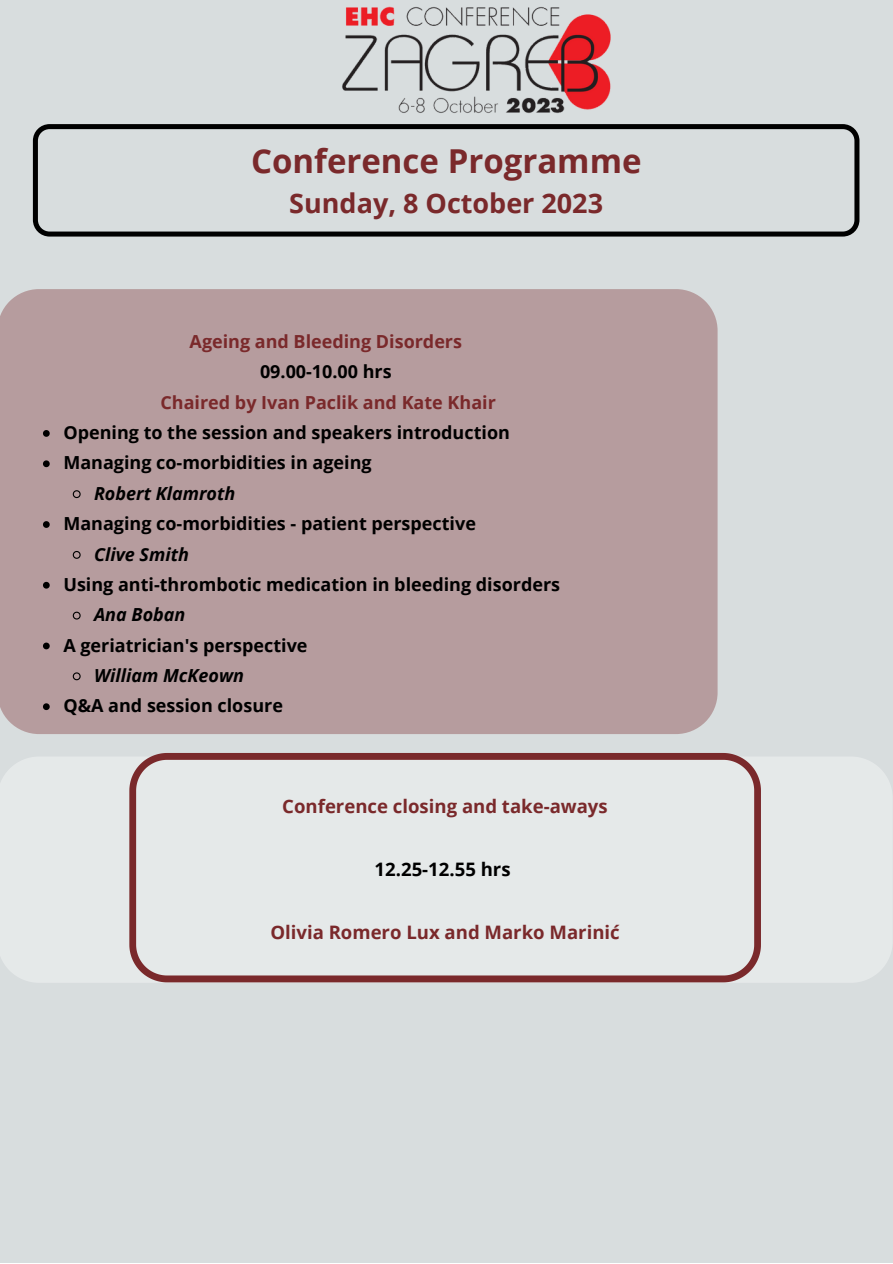
<style>
.page{position:relative;width:893px;height:1264px;background:#fff}
.page>*{position:absolute;margin:0;border:0;box-sizing:border-box;transform-origin:0 0}
.t1{font:700 33px "Open Sans";color:#7a292b}
.t2{font:700 27px "Open Sans";color:#7a292b}
.t3{font:700 18.6px "Open Sans";color:#7a292b}
.t4{font:700 18.6px "Open Sans";color:#000}
.t5{font:700 18px "Open Sans";color:#000}
.t6{font:700 18px "Open Sans";color:#7a292b}
.t7{font:italic 700 18px "Open Sans";color:#000}
</style>
<div class="page">
<div style="left:0;top:0;width:892px;height:1262px;background:#d8ddde"></div>
<img style="left:342px;top:6px;width:269px;height:107px">
<svg style="left:33px;top:124px;width:826px;height:112px"></svg>
<div style="left:0;top:289px;width:717px;height:445px;background:#b69c9e"></div>
<svg style="left:43px;top:430px;width:7px;height:7px"></svg>
<svg style="left:43px;top:460px;width:7px;height:7px"></svg>
<svg style="left:72px;top:489px;width:9px;height:10px"></svg>
<svg style="left:43px;top:521px;width:7px;height:7px"></svg>
<svg style="left:72px;top:550px;width:9px;height:9px"></svg>
<svg style="left:43px;top:582px;width:7px;height:6px"></svg>
<svg style="left:72px;top:611px;width:9px;height:9px"></svg>
<svg style="left:43px;top:642px;width:7px;height:7px"></svg>
<svg style="left:72px;top:671px;width:9px;height:10px"></svg>
<svg style="left:43px;top:703px;width:7px;height:7px"></svg>
<div style="left:0;top:757px;width:892px;height:225px;background:#e5e9e9"></div>
<svg style="left:129px;top:753px;width:631px;height:229px;fill:#e5e9e9"></svg>
<p class="t1" style="left:251px;top:138px;width:392px">Conference Programme</p>
<p class="t2" style="left:289px;top:184px;width:315px">Sunday, 8 October 2023</p>
<p class="t6" style="left:189px;top:329px;width:274px">Ageing and Bleeding Disorders</p>
<p class="t5" style="left:260px;top:359px;width:133px">09.00-10.00 hrs</p>
<p class="t6" style="left:160px;top:389px;width:337px">Chaired by Ivan Paclik and Kate Khair</p>
<p class="t5" style="left:63px;top:420px;width:448px">Opening to the session and speakers introduction</p>
<p class="t5" style="left:63px;top:450px;width:310px">Managing co-morbidities in ageing</p>
<p class="t7" style="left:94px;top:480px;width:143px">Robert Klamroth</p>
<p class="t5" style="left:63px;top:511px;width:414px">Managing co-morbidities - patient perspective</p>
<p class="t7" style="left:94px;top:541px;width:96px">Clive Smith</p>
<p class="t5" style="left:63px;top:571px;width:498px">Using anti-thrombotic medication in bleeding disorders</p>
<p class="t7" style="left:94px;top:602px;width:93px">Ana Boban</p>
<p class="t5" style="left:63px;top:632px;width:245px">A geriatrician's perspective</p>
<p class="t7" style="left:94px;top:662px;width:152px">William McKeown</p>
<p class="t5" style="left:63px;top:693px;width:221px">Q&amp;A and session closure</p>
<p class="t3" style="left:282px;top:793px;width:327px">Conference closing and take-aways</p>
<p class="t4" style="left:374px;top:856px;width:137px">12.25-12.55 hrs</p>
<p class="t3" style="left:270px;top:919px;width:351px">Olivia Romero Lux and Marko Marinić</p>
</div>
